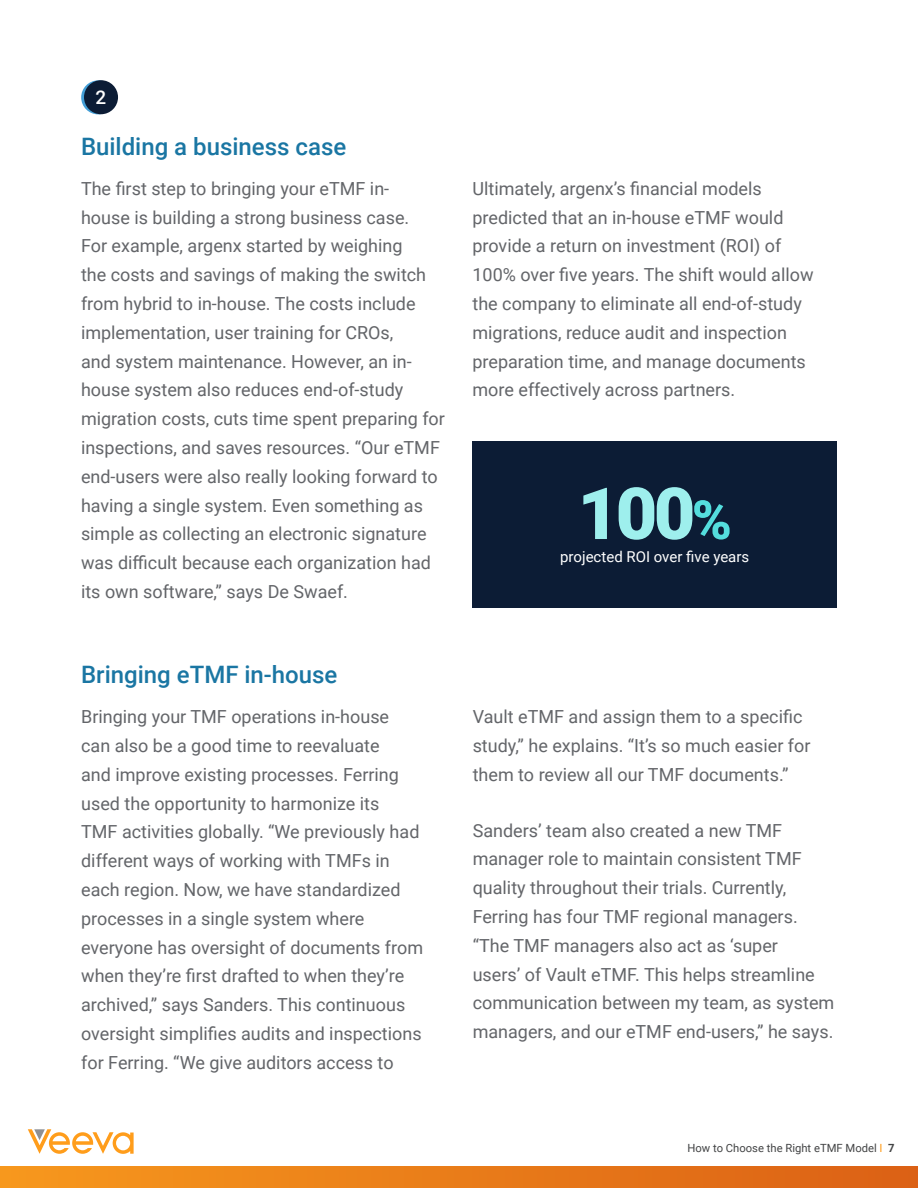
<style>
.page{position:relative;width:918px;height:1188px;background:#fff}
.page>*{position:absolute;margin:0;border:0;box-sizing:border-box;transform-origin:0 0}
.t1{font:900 72px "Roboto";color:#9eefed}
.Paragraph_Style_1{font:500 24px "Roboto";color:#1a76a3}
.t2{font:500 18.9px "Roboto";color:#fff}
.Paragraph_Style_1-2{font:18px/28.8px "Roboto";color:#636569}
.Paragraph_Style_1-3{font:15px "Roboto";color:#fff}
.t3{font:11.25px "Roboto";color:#434445}
.s1{font-size:54px;color:#54dddd}
.s2{color:#ff9d1b}
.s3{font-weight:700}
</style>
<div class="page">
<svg style="left:28px;top:1129px;width:106px;height:25px"></svg>
<div style="left:0;top:1167px;width:918px;height:21px;background:linear-gradient(to right,#f7981d,#db6015)"></div>
<svg style="left:81px;top:80px;width:34px;height:34px"></svg>
<div style="left:84px;top:80px;width:34px;height:34px;background:#0c1c35;border-radius:50%"></div>
<div style="left:472px;top:441px;width:365px;height:166px;background:#0c1c35"></div>
<p class="t2" style="left:96px;top:84px;width:12px">2</p>
<p class="Paragraph_Style_1" style="left:81px;top:130px;width:267px">Building a business case</p>
<p class="Paragraph_Style_1-2" style="left:81px;top:173px;width:365px">The first step to bringing your eTMF in-<br>house is building a strong business case.<br>For example, argenx started by weighing<br>the costs and savings of making the switch from hybrid to in-house. The costs include implementation, user training for CROs,<br>and system maintenance. However, an in&shy;house system also reduces end-of-study migration costs, cuts time spent preparing for inspections, and saves resources. “Our eTMF end-users were also really looking forward to having a single system. Even something as simple as collecting an electronic signature was difficult because each organization had its own software,” says De Swaef.</p>
<p class="Paragraph_Style_1" style="left:81px;top:657px;width:258px">Bringing eTMF in-house</p>
<p class="Paragraph_Style_1-2" style="left:81px;top:702px;width:343px">Bringing your TMF operations in-house<br>can also be a good time to reevaluate<br>and improve existing processes. Ferring used the opportunity to harmonize its<br>TMF activities globally. “We previously had different ways of working with TMFs in each region. Now, we have standardized processes in a single system where everyone has oversight of documents from when they’re first drafted to when they’re archived,” says Sanders. This continuous oversight simplifies audits and inspections for Ferring. “We give auditors access to</p>
<p class="Paragraph_Style_1-2" style="left:472px;top:173px;width:343px">Ultimately, argenx’s financial models predicted that an in-house eTMF would provide a return on investment (ROI) of 100% over five years. The shift would allow the company to eliminate all end-of-study migrations, reduce audit and inspection preparation time, and manage documents more effectively across partners.</p>
<p class="t1" style="left:578px;top:463px;width:156px">100<span class="s1">%</span></p>
<p class="Paragraph_Style_1-3" style="left:560px;top:546px;width:191px">projected ROI over five years</p>
<p class="Paragraph_Style_1-2" style="left:473px;top:702px;width:339px">Vault eTMF and assign them to a specific study,” he explains. “It’s so much easier for them to review all our TMF documents.”</p>
<p class="Paragraph_Style_1-2" style="left:473px;top:815px;width:363px">Sanders’ team also created a new TMF manager role to maintain consistent TMF quality throughout their trials. Currently, Ferring has four TMF regional managers. “The TMF managers also act as ‘super<br>users’ of Vault eTMF. This helps streamline communication between my team, as system managers, and our eTMF end-users,” he says.</p>
<p class="t3" style="left:688px;top:1140px;width:209px">How to Choose the Right eTMF Model <span class="s2">I</span> <span class="s3">7</span></p>
</div>
